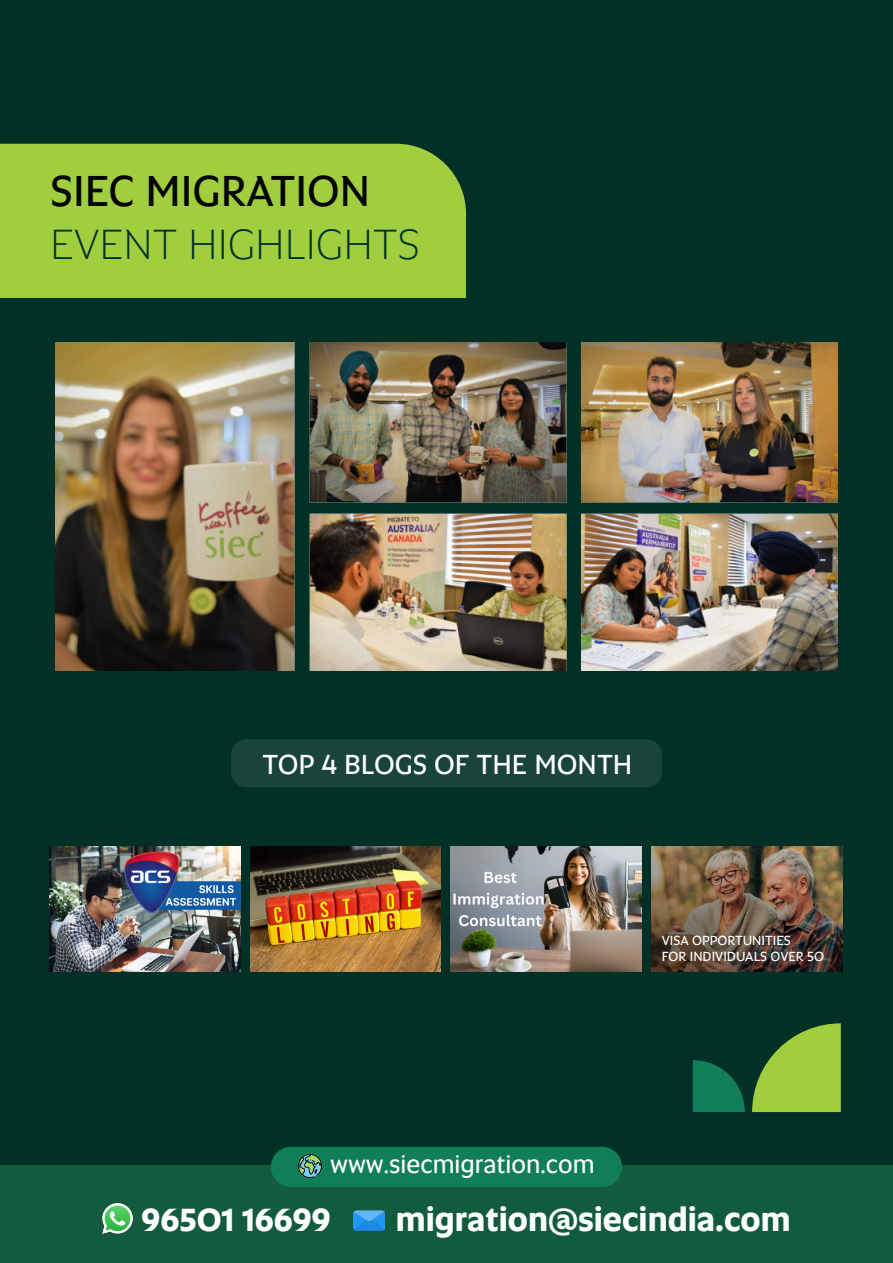
<style>
.page{position:relative;width:893px;height:1263px;background:#013026}
.page>*{position:absolute;margin:0;border:0;box-sizing:border-box;transform-origin:0 0}
.t1{font:300 44.7px "Altis Uni SA";color:#013026}
.t2{font:44.7px "Altis Uni SA";color:#050505}
.t3{font:700 32.55px "Altis Uni SA";color:#fff}
.t4{font:28.5px "Altis Uni SA";color:#fff}
.t5{font:24.6px "Altis Uni SA";color:#fff}
.t6{font:13.65px/16.5px "Altis Uni SA";color:#fff}
</style>
<div class="page">
<div style="left:0;top:1166px;width:893px;height:97px;background:#125b3d"></div>
<img style="left:354px;top:1210px;width:30px;height:21px">
<img style="left:102px;top:1204px;width:30px;height:29px">
<div style="left:271px;top:1147px;width:351px;height:40px;background:#107e57;border-radius:20px"></div>
<img style="left:298px;top:1155px;width:23px;height:23px">
<div style="left:0;top:144px;width:466px;height:154px;background:#a1ce3f"></div>
<img style="left:56px;top:343px;width:782px;height:328px">
<img style="left:49px;top:847px;width:191px;height:124px">
<img style="left:250px;top:847px;width:191px;height:124px">
<img style="left:451px;top:847px;width:190px;height:124px">
<img style="left:652px;top:847px;width:190px;height:124px">
<div style="left:231px;top:739px;width:431px;height:48px;background:#19443b;border-radius:15px"></div>
<svg style="left:752px;top:1023px;width:89px;height:89px"></svg>
<svg style="left:693px;top:1060px;width:52px;height:52px"></svg>
<h1 class="t2" style="left:50px;top:158px;width:321px">SIEC MIGRATION</h1>
<h1 class="t1" style="left:50px;top:214px;width:372px">EVENT HIGHLIGHTS</h1>
<h3 class="t4" style="left:262px;top:744px;width:371px">TOP 4 BLOGS OF THE MONTH</h3>
<p class="t6" style="left:662px;top:931px;width:164px">VISA OPPORTUNITIES<br>FOR INDIVIDUALS OVER 50</p>
<h3 class="t5" style="left:330px;top:1146px;width:266px">www.siecmigration.com</h3>
<h2 class="t3" style="left:141px;top:1195px;width:191px">96501 16699</h2>
<h2 class="t3" style="left:396px;top:1195px;width:396px">migration@siecindia.com</h2>
</div>
